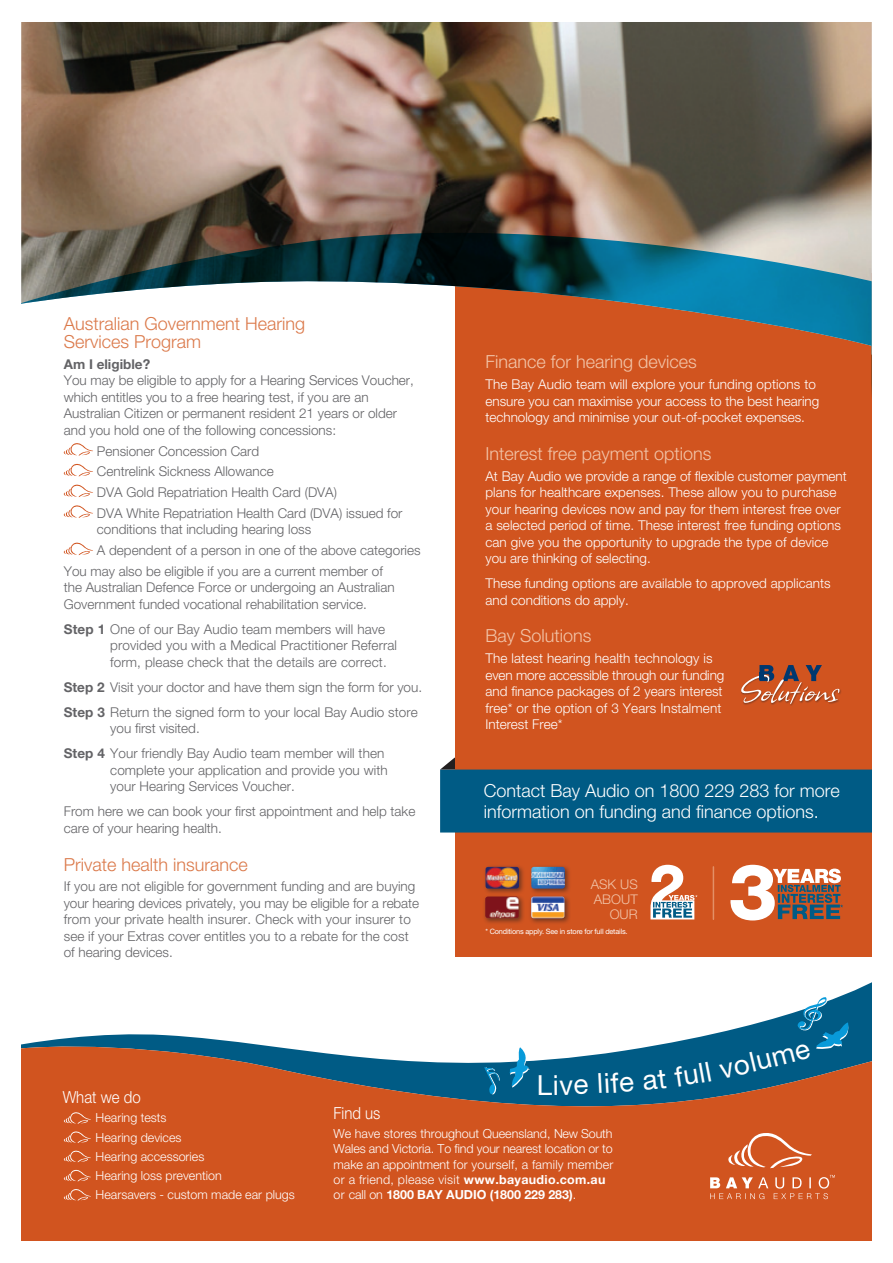
<style>
.page{position:relative;width:893px;height:1263px;background:#fff}
.page>*{position:absolute;margin:0;border:0;box-sizing:border-box;transform-origin:0 0}
.t1{font:27.75px "Helvetica Neue";color:#fff}
.Body_Copy{font:300 18px/21px "Helvetica Neue CELT";color:#fff}
.Subhead{font:300 18px/18px "Helvetica Neue CELT";color:#db794a}
.Subhead-2{font:300 18px "Helvetica Neue CELT";color:#f2c4a8}
.Subhead-3{font:300 16.65px "Helvetica Neue CELT";color:#fff;scale:.9 1}
.Body_Copy-2{font:300 13.5px/16.5px "Helvetica Neue CELT";color:#636366}
.Body_Copy-3{font:300 13.5px/16.5px "Helvetica Neue CELT";letter-spacing:.005em;color:#fff}
.Body_Copy-4{font:700 13.5px "Helvetica Neue";color:#636366}
.Body_Copy-5{font:300 13.35px/14.7px "Helvetica Neue CELT";letter-spacing:.005em;color:#f2c4a8;text-align:right}
.Body_Copy-6{font:300 12.45px/15.3px "Helvetica Neue CELT";color:#fff}
.t2{font:7.35px "Helvetica Neue";letter-spacing:-.025em;color:#fff}
.s1{font-family:"Helvetica Neue";font-weight:700}
.s2{font-weight:700}
</style>
<div class="page">
<svg style="left:21px;top:994px;width:851px;height:247px;fill:#d1541f"></svg>
<div style="left:455px;top:273px;width:417px;height:684px;background:#d1541f"></div>
<svg style="left:509px;top:1047px;width:21px;height:40px"></svg>
<svg style="left:484px;top:1067px;width:16px;height:27px"></svg>
<svg style="left:63px;top:1111px;width:29px;height:13px"></svg>
<svg style="left:63px;top:1131px;width:29px;height:12px"></svg>
<svg style="left:63px;top:1150px;width:29px;height:12px"></svg>
<svg style="left:63px;top:1169px;width:29px;height:12px"></svg>
<svg style="left:63px;top:1188px;width:29px;height:12px"></svg>
<svg style="left:710px;top:1133px;width:125px;height:66px;background:#d6683a"></svg>
<svg style="left:64px;top:443px;width:29px;height:13px"></svg>
<svg style="left:64px;top:464px;width:29px;height:12px"></svg>
<svg style="left:64px;top:485px;width:29px;height:12px"></svg>
<svg style="left:64px;top:505px;width:29px;height:13px"></svg>
<svg style="left:64px;top:543px;width:29px;height:12px"></svg>
<svg style="left:440px;top:758px;width:432px;height:74px;background:#205a75"></svg>
<div style="left:529px;top:864px;width:42px;height:31px;background:#231f20;opacity:.55"></div>
<img style="left:531px;top:867px;width:34px;height:21px">
<div style="left:483px;top:894px;width:42px;height:31px;background:#231f20;opacity:.55"></div>
<img style="left:485px;top:896px;width:34px;height:22px">
<div style="left:528px;top:894px;width:43px;height:31px;background:#231f20;opacity:.55"></div>
<img style="left:531px;top:896px;width:34px;height:22px">
<div style="left:483px;top:864px;width:43px;height:31px;background:#231f20;opacity:.55"></div>
<img style="left:485px;top:867px;width:34px;height:21px">
<svg style="left:650px;top:865px;width:47px;height:54px"></svg>
<svg style="left:730px;top:865px;width:113px;height:55px"></svg>
<hr style="left:713px;top:867px;width:1px;height:52px;background:#e39066">
<svg style="left:741px;top:665px;width:99px;height:40px"></svg>
<img style="left:21px;top:22px;width:851px;height:209px">
<svg style="left:21px;top:231px;width:851px;height:165px"></svg>
<svg style="left:555px;top:1075px;width:33px;height:19px"></svg>
<svg style="left:599px;top:1072px;width:35px;height:21px"></svg>
<svg style="left:643px;top:1069px;width:24px;height:21px"></svg>
<svg style="left:674px;top:1061px;width:37px;height:25px"></svg>
<svg style="left:719px;top:997px;width:132px;height:82px"></svg>
<p class="Subhead" style="left:64px;top:315px;width:243px">Australian Government Hearing<br>Services Program</p>
<p class="Body_Copy-4" style="left:64px;top:356px;width:88px">Am I eligible?</p>
<p class="Body_Copy-2" style="left:64px;top:372px;width:352px">You may be eligible to apply for a Hearing Services Voucher, which entitles you to a free hearing test, if you are an Australian Citizen or permanent resident 21 years or older and you hold one of the following concessions:</p>
<p class="Body_Copy-2" style="left:97px;top:442px;width:164px">Pensioner Concession Card</p>
<p class="Body_Copy-2" style="left:97px;top:463px;width:178px">Centrelink Sickness Allowance</p>
<p class="Body_Copy-2" style="left:97px;top:484px;width:242px">DVA Gold Repatriation Health Card (DVA)</p>
<p class="Body_Copy-2" style="left:97px;top:505px;width:307px">DVA White Repatriation Health Card (DVA) issued for conditions that including hearing loss</p>
<p class="Body_Copy-2" style="left:97px;top:542px;width:325px">A dependent of a person in one of the above categories</p>
<p class="Body_Copy-2" style="left:64px;top:563px;width:332px">You may also be eligible if you are a current member of the Australian Defence Force or undergoing an Australian<br>Government funded vocational rehabilitation service.</p>
<p class="Body_Copy-2" style="left:110px;top:621px;width:288px;text-indent:-46px"><span class="s1">Step 1</span> One of our Bay Audio team members will have provided you with a Medical Practitioner Referral form, please check that the details are correct.</p>
<p class="Body_Copy-2" style="left:64px;top:679px;width:360px"><span class="s1">Step 2</span> Visit your doctor and have them sign the form for you.</p>
<p class="Body_Copy-2" style="left:110px;top:704px;width:309px;text-indent:-46px"><span class="s1">Step 3</span> Return the signed form to your local Bay Audio store you first visited.</p>
<p class="Body_Copy-2" style="left:110px;top:745px;width:279px;text-indent:-46px"><span class="s1">Step 4</span> Your friendly Bay Audio team member will then complete your application and provide you with your Hearing Services Voucher.</p>
<p class="Body_Copy-2" style="left:64px;top:803px;width:353px">From here we can book your first appointment and help take care of your hearing health.</p>
<p class="Subhead" style="left:64px;top:855px;width:186px">Private health insurance</p>
<p class="Body_Copy-2" style="left:64px;top:878px;width:357px">If you are not eligible for government funding and are buying your hearing devices privately, you may be eligible for a rebate from your private health insurer. Check with your insurer to see if your Extras cover entitles you to a rebate for the cost of hearing devices.</p>
<p class="Subhead-2" style="left:485px;top:351px;width:213px">Finance for hearing devices</p>
<p class="Body_Copy-3" style="left:485px;top:376px;width:335px">The Bay Audio team will explore your funding options to ensure you can maximise your access to the best hearing technology and minimise your out-of-pocket expenses.</p>
<p class="Subhead-2" style="left:485px;top:442px;width:228px">Interest free payment options</p>
<p class="Body_Copy-3" style="left:485px;top:467px;width:363px">At Bay Audio we provide a range of flexible customer payment plans for healthcare expenses. These allow you to purchase your hearing devices now and pay for them interest free over a selected period of time. These interest free funding options can give you the opportunity to upgrade the type of device you are thinking of selecting.</p>
<p class="Body_Copy-3" style="left:485px;top:575px;width:347px">These funding options are available to approved applicants and conditions do apply.</p>
<p class="Subhead-2" style="left:485px;top:625px;width:108px">Bay Solutions</p>
<p class="Body_Copy-3" style="left:485px;top:650px;width:240px">The latest hearing health technology is even more accessible through our funding and finance packages of 2 years interest free* or the option of 3 Years Instalment Interest Free*</p>
<p class="Body_Copy" style="left:484px;top:780px;width:358px">Contact Bay Audio on 1800 229 283 for more information on funding and finance options.</p>
<p class="Body_Copy-5" style="left:591px;top:877px;width:49px">ASK US<br>ABOUT<br>OUR</p>
<p class="t2" style="left:485px;top:927px;width:144px">* Conditions apply. See in store for full details.</p>
<p class="Subhead-3" style="left:63px;top:1087px;width:88px">What we do</p>
<p class="Body_Copy-6" style="left:96px;top:1110px;width:73px">Hearing tests</p>
<p class="Body_Copy-6" style="left:96px;top:1129px;width:87px">Hearing devices</p>
<p class="Body_Copy-6" style="left:96px;top:1149px;width:110px">Hearing accessories</p>
<p class="Body_Copy-6" style="left:96px;top:1168px;width:128px">Hearing loss prevention</p>
<p class="Body_Copy-6" style="left:96px;top:1187px;width:201px">Hearsavers - custom made ear plugs</p>
<p class="t1" style="left:537px;top:1068px;width:17px">L</p>
<p class="Subhead-3" style="left:334px;top:1103px;width:54px">Find us</p>
<p class="Body_Copy-6" style="left:334px;top:1126px;width:281px">We have stores throughout Queensland, New South Wales and Victoria. To find your nearest location or to make an appointment for yourself, a family member or a friend, please visit <span class="s2">www.bayaudio.com.au </span>or call on <span class="s2">1800 BAY AUDIO (1800 229 283)</span>.</p>
</div>
